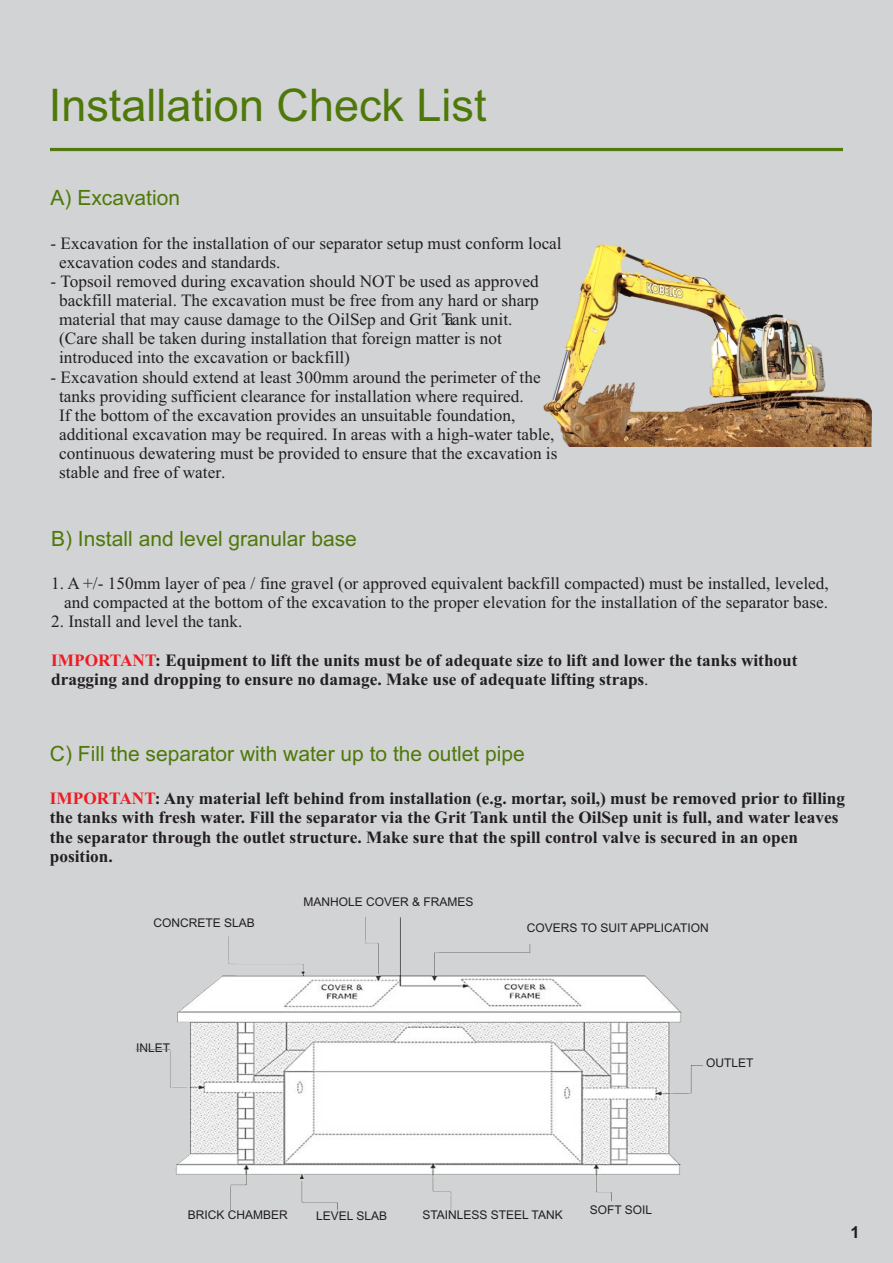
<style>
.page{position:relative;width:893px;height:1263px;background:#d1d3d4}
.page>*{position:absolute;margin:0;border:0;box-sizing:border-box;transform-origin:0 0}
.t1{font:45px "Arial";color:#4f780a}
.t2{font:21px "Arial";color:#4f780a}
.t3{font:17.25px/19px "Times New Roman";color:#231f20}
.t4{font:700 17.25px/19px "Times New Roman";color:#231f20}
.t5{font:700 16.5px "Arial";color:#231f20}
.t6{font:12px "Arial";color:#231f20}
.s1{color:#ed1c24}
.s2{font-weight:400}
</style>
<div class="page">
<hr style="left:50px;top:148px;width:793px;height:3px;background:#4f780a">
<img style="left:543px;top:244px;width:329px;height:203px">
<img style="left:136px;top:917px;width:635px;height:346px">
<h1 class="t1" style="left:49px;top:88px;width:439px">Installation Check List</h1>
<p class="t2" style="left:51px;top:190px;width:131px">A) Excavation</p>
<p class="t3" style="left:59px;top:235px;width:504px;text-indent:-9px">- Excavation for the installation of our separator setup must conform local excavation codes and standards.</p>
<p class="t3" style="left:59px;top:273px;width:481px;text-indent:-9px">- Topsoil removed during excavation should NOT be used as approved backfill material. The excavation must be free from any hard or sharp material that may cause damage to the OilSep and Grit Taank unit. (Care shall be taken during installation that foreign matter is not introduced into the excavation or backfill)</p>
<p class="t3" style="left:59px;top:369px;width:500px;text-indent:-9px">- Excavation should extend at least 300mm around the perimeter of the tanks providing sufficient clearance for installation where required.<br>If the bottom of the excavation provides an unsuitable foundation, additional excavation may be required. In areas with a high-water table, continuous dewatering must be provided to ensure that the excavation is stable and free of water.</p>
<p class="t2" style="left:51px;top:531px;width:307px">B) Install and level granular base</p>
<p class="t3" style="left:51px;top:576px;width:779px;text-align:right">1. A +/- 150mm layer of pea / fine gravel (or approved equivalent backfill compacted) must be installed, leveled, and compacted at the bottom of the excavation to the proper elevation for the installation of the separator base.</p>
<p class="t3" style="left:51px;top:614px;width:193px">2. Install and level the tank.</p>
<p class="t4" style="left:51px;top:652px;width:748px"><span class="s1">IMPORTANT</span>: Equipment to lift the units must be of adequate size to lift and lower the tanks without</p>
<p class="t4" style="left:51px;top:671px;width:599px">dragging and dropping to ensure no damage. Make use of adequate lifting straps<span class="s2">.</span></p>
<p class="t2" style="left:50px;top:746px;width:477px">C) Fill the separator with water up to the outlet pipe</p>
<p class="t4" style="left:50px;top:791px;width:797px"><span class="s1">IMPORTANT</span>: Any material left behind from installation (e.g. mortar, soil,) must be removed prior to filling the tanks with fresh water. Fill the separator via the Grit Tank until the OilSep unit is full, and water leaves the separator through the outlet structure. Make sure that the spill control valve is secured in an open position.</p>
<p class="t6" style="left:154px;top:918px;width:103px">CONCRETE SLAB</p>
<p class="t6" style="left:136px;top:1044px;width:36px">INLET</p>
<p class="t6" style="left:304px;top:897px;width:172px">MANHOLE COVER &amp; FRAMES</p>
<p class="t6" style="left:527px;top:923px;width:183px">COVERS TO SUIT APPLICATION</p>
<p class="t6" style="left:706px;top:1058px;width:49px">OUTLET</p>
<p class="t6" style="left:188px;top:1210px;width:102px">BRICK CHAMBER</p>
<p class="t6" style="left:316px;top:1211px;width:72px">LEVEL SLAB</p>
<p class="t6" style="left:422px;top:1210px;width:142px">STAINLESS STEEL TANK</p>
<p class="t6" style="left:590px;top:1205px;width:64px">SOFT SOIL</p>
<p class="t5" style="left:851px;top:1225px;width:11px">1</p>
</div>
